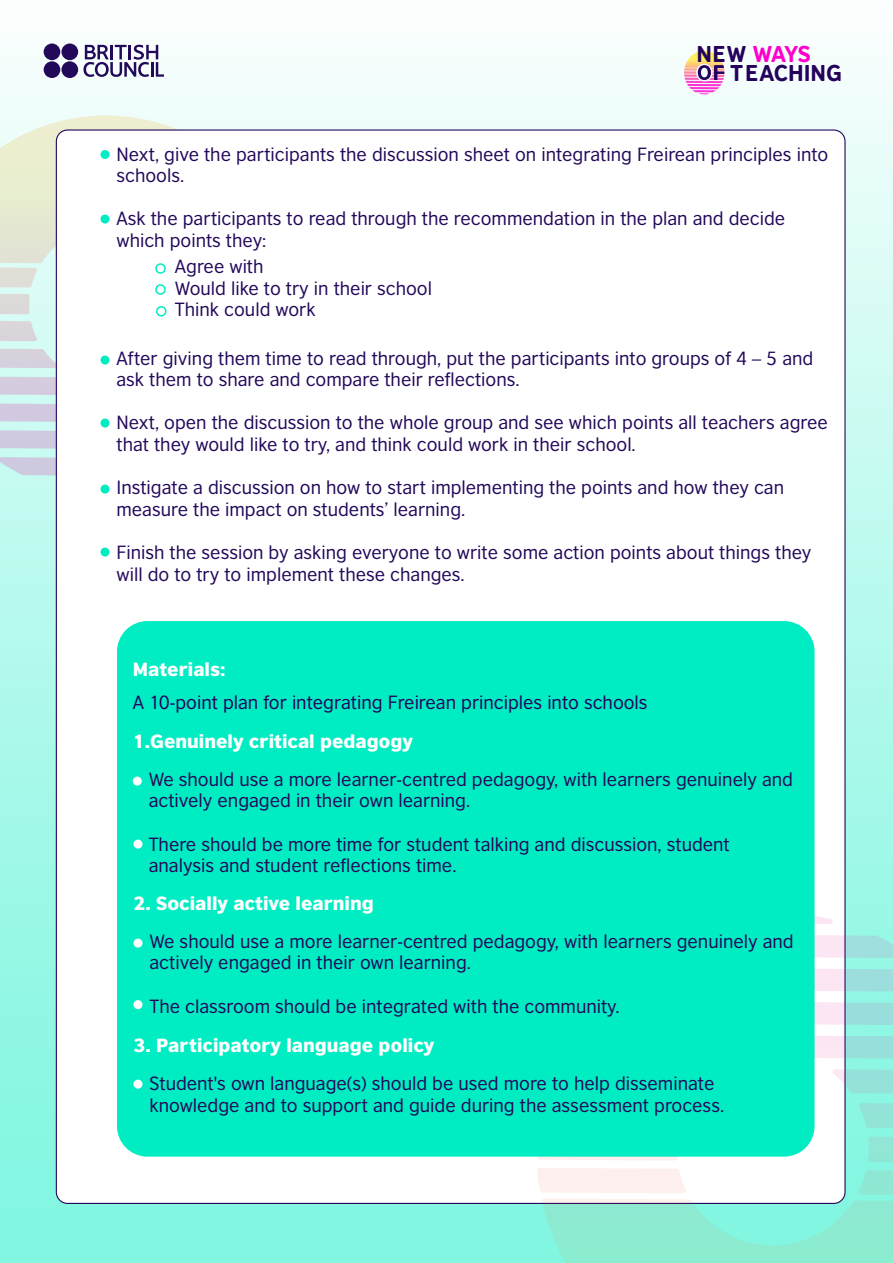
<style>
.page{position:relative;width:893px;height:1263px;background:#fff}
.page>*{position:absolute;margin:0;border:0;box-sizing:border-box;transform-origin:0 0}
.t1{font:21.6px/18.5px "British Council Sans Headline";color:#24025b}
.t2{font:18px/21.6px "British Council Sans";color:#23085a}
.t3{font:900 18px "British Council Sans";color:#fff}
.t4{font:18px "British Council Sans";color:#23025c}
.s1{color:#f0c}
</style>
<div class="page">
<div style="left:0;top:0;width:893px;height:1263px;background:linear-gradient(to bottom,#f8fefd,#79f6de)"></div>
<svg style="left:0;top:430px;width:56px;height:20px"></svg>
<svg style="left:0;top:457px;width:56px;height:19px"></svg>
<svg style="left:0;top:116px;width:295px;height:254px;background:#e0e9dd"></svg>
<svg style="left:0;top:403px;width:56px;height:20px"></svg>
<svg style="left:0;top:376px;width:56px;height:20px"></svg>
<svg style="left:83px;top:45px;width:81px;height:32px"></svg>
<div style="left:44px;top:61px;width:16px;height:17px;background:#23095a;border-radius:50%"></div>
<div style="left:61px;top:61px;width:17px;height:17px;background:#23095a;border-radius:50%"></div>
<div style="left:44px;top:43px;width:16px;height:17px;background:#23095a;border-radius:50%"></div>
<div style="left:61px;top:43px;width:17px;height:17px;background:#23095a;border-radius:50%"></div>
<div style="left:56px;top:130px;width:789px;height:1073px;background:#fff;border-radius:11px"></div>
<svg style="left:815px;top:967px;width:78px;height:25px;background:#bee0e4"></svg>
<svg style="left:833px;top:1069px;width:60px;height:25px"></svg>
<svg style="left:815px;top:934px;width:78px;height:24px;background:#c0e1e5"></svg>
<svg style="left:537px;top:1101px;width:356px;height:162px"></svg>
<svg style="left:815px;top:1000px;width:78px;height:25px;background:#bce0e4"></svg>
<svg style="left:815px;top:1034px;width:78px;height:25px;background:#bbe1e3"></svg>
<svg style="left:815px;top:916px;width:18px;height:8px"></svg>
<svg style="left:684px;top:51px;width:40px;height:43px"></svg>
<div style="left:100px;top:150px;width:10px;height:9px;background:#00edc3;border-radius:50%"></div>
<div style="left:100px;top:215px;width:10px;height:9px;background:#00edc3;border-radius:50%"></div>
<div style="left:100px;top:356px;width:10px;height:9px;background:#00edc3;border-radius:50%"></div>
<div style="left:100px;top:419px;width:10px;height:9px;background:#00edc3;border-radius:50%"></div>
<div style="left:100px;top:485px;width:10px;height:9px;background:#00edc3;border-radius:50%"></div>
<div style="left:100px;top:548px;width:10px;height:9px;background:#00edc3;border-radius:50%"></div>
<div style="left:155px;top:263px;width:11px;height:11px;border:2px solid #00edc3;border-radius:50%"></div>
<div style="left:156px;top:306px;width:10px;height:11px;border:2px solid #00edc3;border-radius:50%"></div>
<div style="left:155px;top:284px;width:11px;height:11px;border:2px solid #00edc3;border-radius:50%"></div>
<div style="left:117px;top:621px;width:698px;height:536px;background:#00edc3;border-radius:30px"></div>
<div style="left:133px;top:777px;width:9px;height:9px;background:#fff;border-radius:50%"></div>
<div style="left:134px;top:840px;width:8px;height:9px;background:#fff;border-radius:50%"></div>
<div style="left:134px;top:939px;width:8px;height:9px;background:#fff;border-radius:50%"></div>
<div style="left:134px;top:1000px;width:8px;height:9px;background:#fff;border-radius:50%"></div>
<div style="left:134px;top:1080px;width:8px;height:9px;background:#fff;border-radius:50%"></div>
<p class="t1" style="left:730px;top:44px;width:113px;text-indent:-34px">NEW <span class="s1">WAYS<br></span>TEACHING</p>
<p class="t2" style="left:116px;top:142px;width:713px">Next, give the participants the discussion sheet on integrating Freirean principles into schools.</p>
<p class="t2" style="left:116px;top:206px;width:670px">Ask the participants to read through the recommendation in the plan and decide which points they:</p>
<p class="t2" style="left:175px;top:254px;width:259px">Agree with<br>Would like to try in their school<br>Think could work</p>
<p class="t2" style="left:116px;top:346px;width:698px">After giving them time to read through, put the participants into groups of 4 – 5 and ask them to share and compare their reflections.</p>
<p class="t2" style="left:116px;top:410px;width:713px">Next, open the discussion to the whole group and see which points all teachers agree that they would like to try, and think could work in their school.</p>
<p class="t2" style="left:116px;top:475px;width:669px">Instigate a discussion on how to start implementing the points and how they can measure the impact on students’ learning.</p>
<p class="t2" style="left:116px;top:540px;width:696px">Finish the session by asking everyone to write some action points about things they will do to try to implement these changes.</p>
<p class="t3" style="left:133px;top:653px;width:94px">Materials:</p>
<p class="t4" style="left:133px;top:688px;width:516px">A 10-point plan for integrating Freirean principles into schools</p>
<p class="t3" style="left:133px;top:725px;width:282px">1.Genuinely critical pedagogy</p>
<p class="t2" style="left:149px;top:767px;width:646px">We should use a more learner-centred pedagogy, with learners genuinely and actively engaged in their own learning.</p>
<p class="t2" style="left:149px;top:831px;width:583px">There should be more time for student talking and discussion, student analysis and student reflections time.</p>
<p class="t3" style="left:133px;top:887px;width:242px">2. Socially active learning</p>
<p class="t2" style="left:149px;top:929px;width:646px">We should use a more learner-centred pedagogy, with learners genuinely and actively engaged in their own learning.</p>
<p class="t2" style="left:149px;top:993px;width:472px">The classroom should be integrated with the community.</p>
<p class="t3" style="left:134px;top:1029px;width:302px">3. Participatory language policy</p>
<p class="t2" style="left:149px;top:1071px;width:576px">Student's own language(s) should be used more to help disseminate knowledge and to support and guide during the assessment process.</p>
</div>
